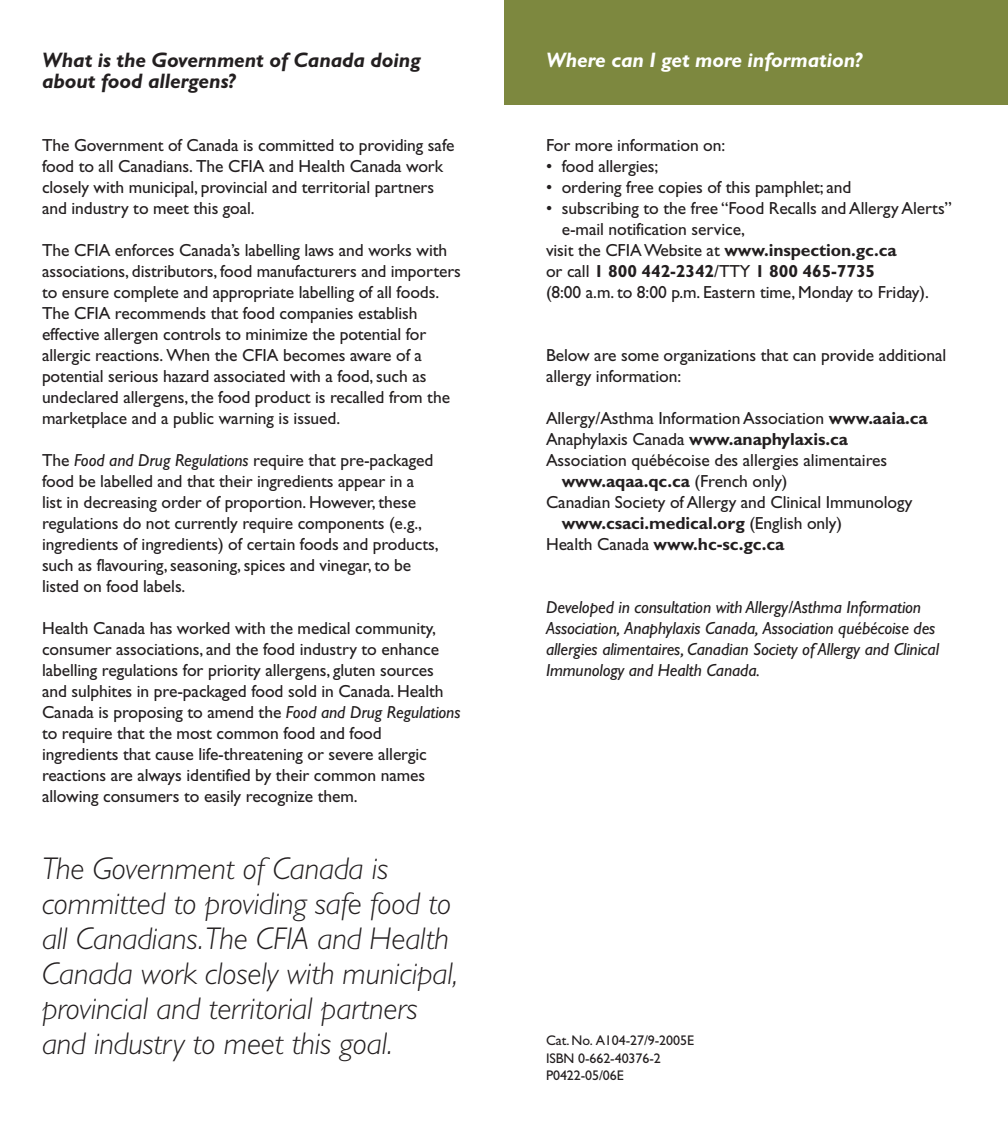
<style>
.page{position:relative;width:1008px;height:1134px;background:#fff}
.page>*{position:absolute;margin:0;border:0;box-sizing:border-box;transform-origin:0 0}
.t1{font:italic 300 31.5px/35px "Gill Sans";letter-spacing:-.005em;color:#231f20}
.t2{font:italic 700 21px/21px "Gill Sans";letter-spacing:-.005em;color:#231f20}
.t3{font:italic 700 21px "Gill Sans";letter-spacing:-.005em;color:#fff}
.t4{font:17.5px/21px "Gill Sans";letter-spacing:-.005em;color:#231f20}
.t5{font:italic 17.5px/21px "Gill Sans";letter-spacing:-.005em;color:#231f20}
.t6{font:700 17.5px "Gill Sans";letter-spacing:-.005em;color:#231f20}
.t7{font:14px/17.5px "Gill Sans";letter-spacing:-.005em;color:#231f20}
.s1{font-style:italic}
.s2{font-weight:700}
.s3{font-weight:400}
</style>
<div class="page">
<div style="left:504px;top:0;width:504px;height:105px;background:#7d883f"></div>
<p class="t2" style="left:42px;top:52px;width:380px">What is the Government of Canada doing about food allergens?</p>
<p class="t4" style="left:42px;top:136px;width:414px">The Government of Canada is committed to providing safe food to all Canadians. The CFIA and Health Canada work closely with municipal, provincial and territorial partners and industry to meet this goal.</p>
<p class="t4" style="left:42px;top:241px;width:420px">The CFIA enforces Canada’s labelling laws and works with associations, distributors, food manufacturers and importers to ensure complete and appropriate labelling of all foods.<br>The CFIA recommends that food companies establish effective allergen controls to minimize the potential for allergic reactions. When the CFIA becomes aware of a potential serious hazard associated with a food, such as undeclared allergens, the food product is recalled from the marketplace and a public warning is issued.</p>
<p class="t4" style="left:42px;top:451px;width:398px">The <span class="s1">Food and Drug Regulations</span> require that pre-packaged food be labelled and that their ingredients appear in a list in decreasing order of proportion. However, these regulations do not currently require components (e.g., ingredients of ingredients) of certain foods and products, such as flavouring, seasoning, spices and vinegar, to be listed on food labels.</p>
<p class="t4" style="left:42px;top:619px;width:420px">Health Canada has worked with the medical community, consumer associations, and the food industry to enhance labelling regulations for priority allergens, gluten sources and sulphites in pre-packaged food sold in Canada. Health Canada is proposing to amend the <span class="s1">Food and Drug Regulations </span>to require that the most common food and food ingredients that cause life-threatening or severe allergic reactions are always identified by their common names allowing consumers to easily recognize them.</p>
<h1 class="t1" style="left:42px;top:854px;width:418px">The Government of Canada is committed to providing safe food to all Canadians.The CFIA and Health Canada work closely with municipal, provincial and territorial partners and industry to meet this goal.</h1>
<p class="t3" style="left:546px;top:52px;width:318px">Where can I get more information?</p>
<p class="t4" style="left:546px;top:136px;width:181px">For more information on:</p>
<p class="t4" style="left:546px;top:157px;width:114px">• food allergies;</p>
<p class="t4" style="left:546px;top:178px;width:307px">• ordering free copies of this pamphlet; and</p>
<p class="t4" style="left:546px;top:199px;width:408px">• subscribing to the free “Food Recalls and Allergy Alerts”</p>
<p class="t4" style="left:562px;top:220px;width:185px">e-mail notification service,</p>
<p class="t4" style="left:546px;top:241px;width:352px">visit the CFIA Website at <span class="s2">www.inspection.gc.ca</span></p>
<p class="t6" style="left:546px;top:265px;width:331px"><span class="s3">or call</span> 1 800 442-2342<span class="s3">/TTY</span> 1 800 465-7735</p>
<p class="t4" style="left:546px;top:283px;width:384px">(8:00 a.m. to 8:00 p.m. Eastern time, Monday to Friday).</p>
<p class="t4" style="left:546px;top:346px;width:402px">Below are some organizations that can provide additional allergy information:</p>
<p class="t4" style="left:546px;top:409px;width:383px">Allergy/Asthma Information Association <span class="s2">www.aaia.ca</span></p>
<p class="t6" style="left:546px;top:433px;width:304px"><span class="s3">Anaphylaxis Canada</span> www.anaphylaxis.ca</p>
<p class="t4" style="left:546px;top:451px;width:343px">Association québécoise des allergies alimentaires</p>
<p class="t6" style="left:562px;top:475px;width:227px">www.aqaa.qc.ca <span class="s3">(French only)</span></p>
<p class="t4" style="left:546px;top:493px;width:368px">Canadian Society of Allergy and Clinical Immunology</p>
<p class="t6" style="left:562px;top:517px;width:282px">www.csaci.medical.org <span class="s3">(English only)</span></p>
<p class="t6" style="left:546px;top:538px;width:240px"><span class="s3">Health Canada</span> www.hc-sc.gc.ca</p>
<p class="t5" style="left:546px;top:598px;width:395px">Developed in consultation with Allergy/Asthma Information Association, Anaphylaxis Canada, Association québécoise des allergies alimentaires, Canadian Society of Allergy and Clinical Immunology and Health Canada.</p>
<p class="t7" style="left:546px;top:1033px;width:150px">Cat. No. A104-27/9-2005E<br>ISBN 0-662-40376-2<br>P0422-05/06E</p>
</div>
